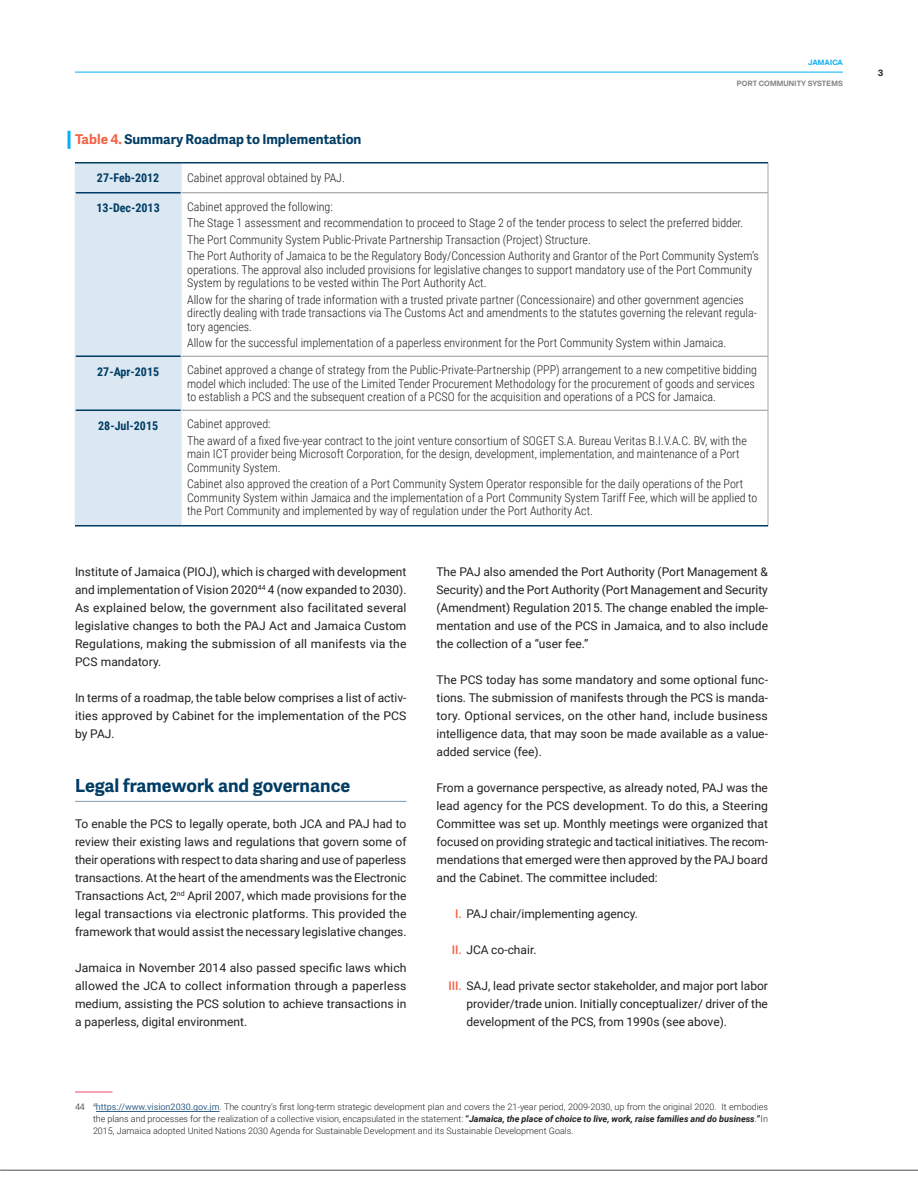
<style>
.page{position:relative;width:918px;height:1188px;background:#fff}
.page>*{position:absolute;margin:0;border:0;box-sizing:border-box;transform-origin:0 0}
.Heading_2b{font:700 18px "Adelle Sans";color:#003c64}
.Table_Caption{font:700 13.5px "Adelle Sans";color:#003c64}
.t1{font:12px/18px "Roboto";color:#231f20;text-align:justify}
.Table_Text{font:300 12px/13.5px "Roboto Condensed";color:#231f20}
.Table_Header{font:700 12px "Roboto Condensed";color:#003c64}
.Footnote_Text{font:300 9px/12px "Roboto";color:#231f20;text-align:justify}
.t2{font:600 9px "Elza";color:#231f20}
.t3{font:600 7.5px "Elza";letter-spacing:.025em;color:#808285}
.t4{font:600 7.5px "Elza";letter-spacing:.02em;color:#05b0f2}
.s1{color:#f26345}
.s2{font-weight:500;color:#f26345}
.s3{font-weight:400;color:#37648c}
.s4{font-weight:700}
.s5{font-weight:700;font-style:italic}
</style>
<div class="page">
<hr style="left:75px;top:801px;width:331px;height:1px;background:#809eb1">
<hr style="left:75px;top:1092px;width:37px;height:1px;background:#f24a69">
<hr style="left:96px;top:1111px;width:124px;height:1px;background:#37648c">
<svg style="left:68px;top:131px;width:2px;height:18px"></svg>
<svg style="left:768px;top:164px;width:1px;height:29px"></svg>
<hr style="left:768px;top:193px;width:1px;height:163px;background:#a7a9ac">
<hr style="left:768px;top:356px;width:1px;height:54px;background:#a7a9ac">
<hr style="left:768px;top:410px;width:1px;height:115px;background:#a7a9ac">
<hr style="left:181px;top:192px;width:587px;height:1px;background:#939598">
<hr style="left:181px;top:356px;width:587px;height:1px;background:#939598">
<hr style="left:181px;top:410px;width:587px;height:1px;background:#939598">
<div style="left:75px;top:164px;width:107px;height:361px;background:#dbe8f2"></div>
<hr style="left:75px;top:193px;width:1px;height:163px;background:#dbe8f2">
<hr style="left:181px;top:193px;width:1px;height:163px;background:#dbe8f2">
<hr style="left:75px;top:356px;width:1px;height:54px;background:#dbe8f2">
<hr style="left:181px;top:356px;width:1px;height:54px;background:#dbe8f2">
<hr style="left:75px;top:410px;width:1px;height:115px;background:#dbe8f2">
<hr style="left:181px;top:410px;width:1px;height:115px;background:#dbe8f2">
<hr style="left:181px;top:162px;width:587px;height:2px;background:#003c64">
<hr style="left:75px;top:525px;width:106px;height:1px;background:#003c64">
<hr style="left:181px;top:525px;width:587px;height:1px;background:#003c64">
<hr style="left:75px;top:162px;width:106px;height:2px;background:#003c64">
<hr style="left:0;top:1170px;width:918px;height:1px;background:#4d4d4f">
<hr style="left:75px;top:72px;width:768px;height:1px;background:#05b0f2">
<p class="t4" style="left:808px;top:57px;width:36px">JAMAICA</p>
<p class="t3" style="left:737px;top:78px;width:107px">PORT COMMUNITY SYSTEMS</p>
<p class="Table_Caption" style="left:75px;top:131px;width:288px"><span class="s1">Table 4.</span> Summary Roadmap to Implementation</p>
<p class="Table_Header" style="left:97px;top:170px;width:64px">27-Feb-2012</p>
<p class="Table_Text" style="left:187px;top:171px;width:159px">Cabinet approval obtained by PAJ.</p>
<p class="Table_Header" style="left:97px;top:200px;width:65px">13-Dec-2013</p>
<p class="Table_Text" style="left:187px;top:199px;width:147px">Cabinet approved the following:</p>
<p class="Table_Text" style="left:187px;top:216px;width:558px">The Stage 1 assessment and recommendation to proceed to Stage 2 of the tender process to select the preferred bidder.</p>
<p class="Table_Text" style="left:187px;top:232px;width:405px">The Port Community System Public-Private Partnership Transaction (Project) Structure.</p>
<p class="Table_Text" style="left:187px;top:249px;width:573px">The Port Authority of Jamaica to be the Regulatory Body/Concession Authority and Grantor of the Port Community System’s operations. The approval also included provisions for legislative changes to support mandatory use of the Port Community<br>System by regulations to be vested within The Port Authority Act.</p>
<p class="Table_Text" style="left:187px;top:292px;width:571px">Allow for the sharing of trade information with a trusted private partner (Concessionaire) and other government agencies directly dealing with trade transactions via The Customs Act and amendments to the statutes governing the relevant regula&shy;tory agencies.</p>
<p class="Table_Text" style="left:187px;top:336px;width:541px">Allow for the successful implementation of a paperless environment for the Port Community System within Jamaica.</p>
<p class="Table_Header" style="left:97px;top:363px;width:63px">27-Apr-2015</p>
<p class="Table_Text" style="left:187px;top:363px;width:571px">Cabinet approved a change of strategy from the Public-Private-Partnership (PPP) arrangement to a new competitive bidding model which included: The use of the Limited Tender Procurement Methodology for the procurement of goods and services to establish a PCS and the subsequent creation of a PCSO for the acquisition and operations of a PCS for Jamaica.</p>
<p class="Table_Header" style="left:98px;top:417px;width:61px">28-Jul-2015</p>
<p class="Table_Text" style="left:187px;top:417px;width:85px">Cabinet approved:</p>
<p class="Table_Text" style="left:187px;top:433px;width:561px">The award of a fixed five-year contract to the joint venture consortium of SOGET S.A. Bureau Veritas B.I.V.A.C. BV, with the main ICT provider being Microsoft Corporation, for the design, development, implementation, and maintenance of a Port<br>Community System.</p>
<p class="Table_Text" style="left:187px;top:477px;width:572px">Cabinet also approved the creation of a Port Community System Operator responsible for the daily operations of the Port<br>Community System within Jamaica and the implementation of a Port Community System Tariff Fee, which will be applied to the Port Community and implemented by way of regulation under the Port Authority Act.</p>
<p class="t1" style="left:75px;top:562px;width:333px">Institute of Jamaica (PIOJ), which is charged with development and implementation of Vision 2020<sup>44</sup> 4 (now expanded to 2030).<br>As explained below, the government also facilitated several legislative changes to both the PAJ Act and Jamaica Custom Regulations, making the submission of all manifests via the PCS mandatory.</p>
<p class="t1" style="left:75px;top:688px;width:333px">In terms of a roadmap, the table below comprises a list of activ&shy;ities approved by Cabinet for the implementation of the PCS by PAJ.</p>
<p class="Heading_2b" style="left:75px;top:775px;width:277px">Legal framework and governance</p>
<p class="t1" style="left:75px;top:814px;width:333px">To enable the PCS to legally operate, both JCA and PAJ had to review their existing laws and regulations that govern some of their operations with respect to data sharing and use of paperless transactions. At the heart of the amendments was the Electronic Transactions Act, 2<sup>nd</sup> April 2007, which made provisions for the legal transactions via electronic platforms. This provided the framework that would assist the necessary legislative changes.</p>
<p class="t1" style="left:75px;top:958px;width:333px">Jamaica in November 2014 also passed specific laws which allowed the JCA to collect information through a paperless medium, assisting the PCS solution to achieve transactions in a paperless, digital environment.</p>
<p class="t1" style="left:436px;top:562px;width:333px">The PAJ also amended the Port Authority (Port Management &amp; Security) and the Port Authority (Port Management and Security (Amendment) Regulation 2015. The change enabled the imple&shy;mentation and use of the PCS in Jamaica, and to also include the collection of a “user fee.”</p>
<p class="t1" style="left:436px;top:670px;width:333px">The PCS today has some mandatory and some optional func&shy;tions. The submission of manifests through the PCS is manda&shy;tory. Optional services, on the other hand, include business intelligence data, that may soon be made available as a value&shy;added service (fee).</p>
<p class="t1" style="left:436px;top:778px;width:333px">From a governance perspective, as already noted, PAJ was the lead agency for the PCS development. To do this, a Steering Committee was set up. Monthly meetings were organized that focused on providing strategic and tactical initiatives. The recom&shy;mendations that emerged were then approved by the PAJ board and the Cabinet. The committee included:</p>
<p class="t1" style="left:455px;top:904px;width:184px"><span class="s2">I.</span> PAJ chair/implementing agency.</p>
<p class="t1" style="left:452px;top:940px;width:86px"><span class="s2">II.</span> JCA co-chair.</p>
<p class="t1" style="left:466px;top:976px;width:303px;text-indent:-18px"><span class="s2">III.</span> SAJ, lead private sector stakeholder, and major port labor provider/trade union. Initially conceptualizer/ driver of the development of the PCS, from 1990s (see above).</p>
<p class="Footnote_Text" style="left:93px;top:1100px;width:677px;text-indent:-18px">44 <sup>4</sup><span class="s3">https://www.vision2030.gov.jm</span>. The country’s first long-term strategic development plan and covers the 21-year period, 2009-2030, up from the original 2020. It embodies the plans and processes for the realization of a collective vision, encapsulated in the statement: <span class="s4">“</span><span class="s5">Jamaica, the place of choice to live, work, raise families and do business</span>.<span class="s4">”</span>In 2015, Jamaica adopted United Nations 2030 Agenda for Sustainable Development and its Sustainable Development Goals.</p>
<p class="t2" style="left:878px;top:67px;width:7px">3</p>
</div>
